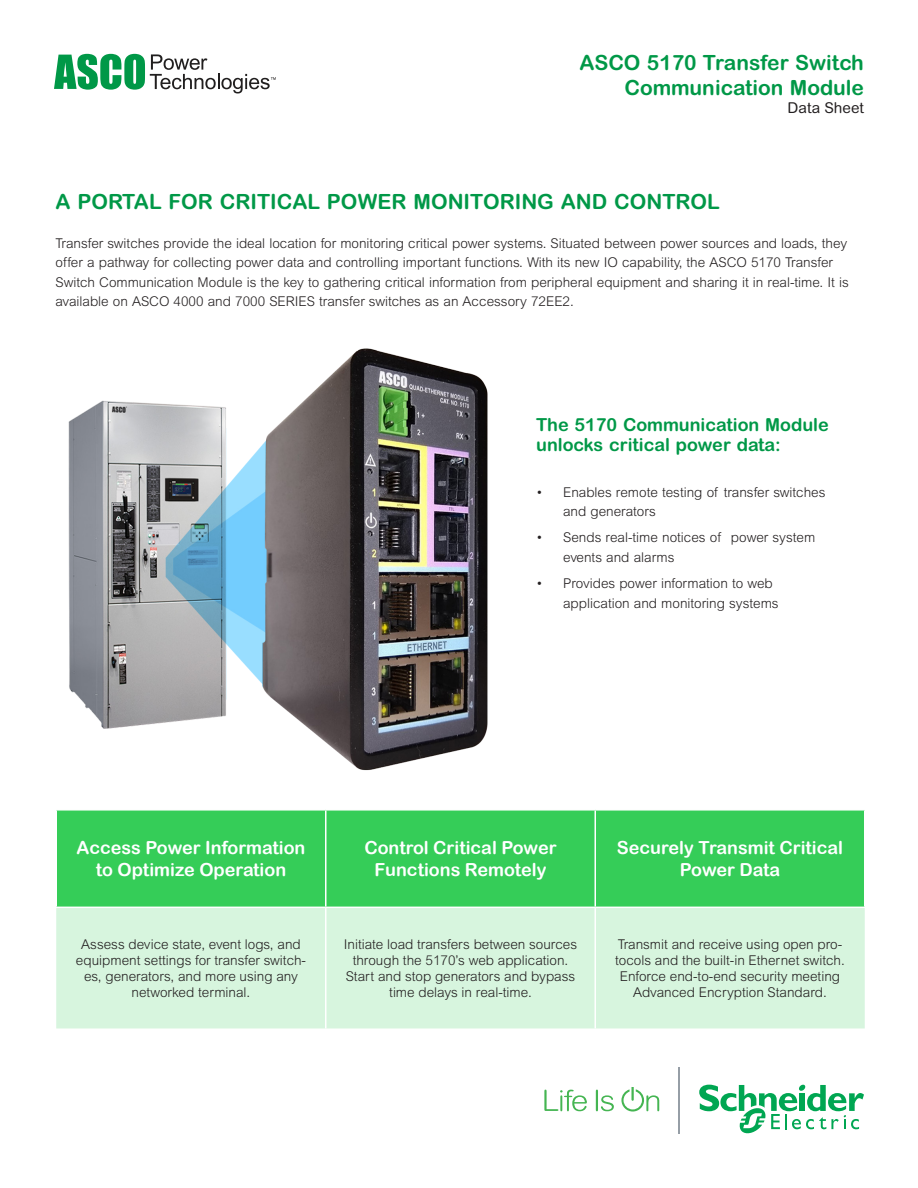
<style>
.page{position:relative;width:918px;height:1188px;background:#fff}
.page>*{position:absolute;margin:0;border:0;box-sizing:border-box;transform-origin:0 0}
.subheading{font:700 21px "Arial Rounded MT Pro";color:#009847}
.t1{font:18px/21.6px "Arial Rounded MT Bold";color:#fff;text-align:center}
.t2{font:700 18px/19.5px "Arial Rounded MT Pro";color:#009847}
.subheading-2{font:15px "Arial Rounded MT Pro";color:#231f20}
.t3{font:300 13.5px/16.2px "Arial MT Pro";color:#231f20}
</style>
<div class="page">
<div style="left:57px;top:811px;width:807px;height:96px;background:#35cd58"></div>
<div style="left:56px;top:908px;width:809px;height:120px;background:#d7f5de"></div>
<hr style="left:325px;top:811px;width:2px;height:96px;background:#fff">
<hr style="left:595px;top:811px;width:1px;height:96px;background:#fff">
<hr style="left:325px;top:908px;width:2px;height:120px;background:#fff">
<hr style="left:595px;top:908px;width:1px;height:120px;background:#fff">
<svg style="left:544px;top:1090px;width:43px;height:21px"></svg>
<svg style="left:596px;top:1090px;width:18px;height:21px"></svg>
<svg style="left:621px;top:1087px;width:38px;height:25px"></svg>
<svg style="left:699px;top:1084px;width:165px;height:50px"></svg>
<hr style="left:679px;top:1068px;width:1px;height:66px;background:#969ea6">
<svg style="left:54px;top:54px;width:222px;height:40px"></svg>
<img style="left:68px;top:348px;width:420px;height:423px">
<p class="subheading" style="left:579px;top:50px;width:286px">ASCO 5170 Transfer Switch</p>
<p class="subheading" style="left:625px;top:75px;width:241px">Communication Module</p>
<p class="subheading-2" style="left:788px;top:99px;width:78px">Data Sheet</p>
<p class="subheading" style="left:56px;top:189px;width:666px">A PORTAL FOR CRITICAL POWER MONITORING AND CONTROL</p>
<p class="t3" style="left:56px;top:234px;width:795px;line-height:19.5px">Transfer switches provide the ideal location for monitoring critical power systems. Situated between power sources and loads, they offer a pathway for collecting power data and controlling important functions. With its new IO capability, the ASCO 5170 Transfer Switch Communication Module is the key to gathering critical information from peripheral equipment and sharing it in real-time. It is available on ASCO 4000 and 7000 SERIES transfer switches as an Accessory 72EE2.</p>
<p class="t2" style="left:536px;top:416px;width:294px">The 5170 Communication Module unlocks critical power data:</p>
<p class="t3" style="left:563px;top:482px;width:264px;line-height:19.5px;text-indent:-27px">• Enables remote testing of transfer switches and generators</p>
<p class="t3" style="left:563px;top:528px;width:254px;line-height:19.5px;text-indent:-27px">• Sends real-time notices of power system events and alarms</p>
<p class="t3" style="left:563px;top:574px;width:217px;line-height:19.5px;text-indent:-27px">• Provides power information to web application and monitoring systems</p>
<p class="t1" style="left:77px;top:837px;width:230px">Access Power Information</p>
<p class="t1" style="left:96px;top:858px;width:192px">to Optimize Operation</p>
<p class="t1" style="left:364px;top:837px;width:194px">Control Critical Power</p>
<p class="t1" style="left:374px;top:858px;width:174px">Functions Remotely</p>
<p class="t1" style="left:617px;top:837px;width:228px">Securely Transmit Critical<br>Power Data</p>
<p class="t3" style="left:76px;top:936px;width:232px;text-align:center">Assess device state, event logs, and equipment settings for transfer switch&shy;es, generators, and more using any networked terminal.</p>
<p class="t3" style="left:344px;top:936px;width:235px;text-align:center">Initiate load transfers between sources through the 5170’s web application.<br>Start and stop generators and bypass time delays in real-time.</p>
<p class="t3" style="left:615px;top:936px;width:231px;text-align:center">Transmit and receive using open pro&shy;tocols and the built-in Ethernet switch.<br>Enforce end-to-end security meeting Advanced Encryption Standard.</p>
</div>
